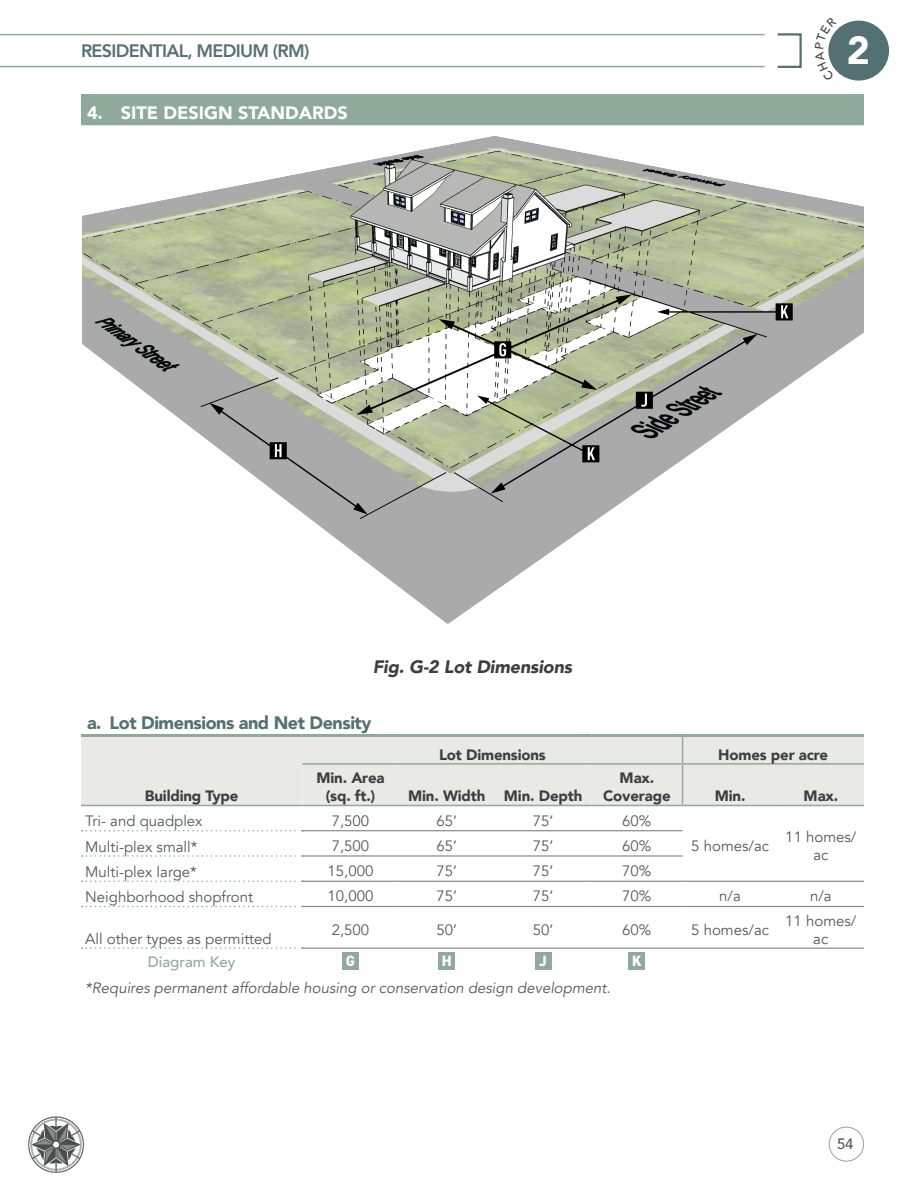
<style>
.page{position:relative;width:918px;height:1188px;background:#fff}
.page>*{position:absolute;margin:0;border:0;box-sizing:border-box;transform-origin:0 0}
.t1{font:900 39px "Avenir";color:#fff}
.t2{font:900 18px "Avenir";letter-spacing:-.025em;color:#537173}
.t3{font:800 18px "Avenir";color:#537173}
.t4{font:900 18px "Avenir";color:#fff}
.t5{font:italic 900 18px "Avenir";letter-spacing:-.01em;color:#3e3e3f}
.t6{font:15px/18px "Avenir";color:#57585a;text-align:center}
.t7{font:900 15px/18px "Avenir";letter-spacing:-.01em;color:#3e3e3f;text-align:center}
.t8{font:italic 15px "Avenir";color:#57585a}
.t9{font:500 15px "Avenir";color:#8fa99b}
.t10{font:800 15px "DIN2014";color:#fff}
.t11{font:500 15px "Avenir";color:#57585a}
</style>
<div class="page">
<hr style="left:0;top:34px;width:1px;height:33px;background:#8fa99b">
<hr style="left:0;top:34px;width:765px;height:1px;background:#8fa99b">
<hr style="left:0;top:66px;width:765px;height:1px;background:#8fa99b">
<img style="left:28px;top:1116px;width:56px;height:57px">
<div style="left:828px;top:20px;width:62px;height:61px;background:#537173;border-radius:50%"></div>
<div style="left:827px;top:19px;width:64px;height:63px;border:2px solid #fff;border-radius:50%"></div>
<div style="left:829px;top:1127px;width:35px;height:35px;border:1px solid #8fa99b;border-radius:50%"></div>
<div style="left:776px;top:33px;width:26px;height:35px;border:2px solid #537173"></div>
<div style="left:81px;top:94px;width:783px;height:30px;background:#8fa99b"></div>
<hr style="left:81px;top:124px;width:783px;height:1px;background:#8fa99b">
<img style="left:82px;top:137px;width:781px;height:486px">
<hr style="left:81px;top:734px;width:221px;height:3px;background:#8fa99b">
<hr style="left:302px;top:734px;width:97px;height:3px;background:#8fa99b">
<hr style="left:399px;top:734px;width:96px;height:3px;background:#8fa99b">
<hr style="left:495px;top:734px;width:96px;height:3px;background:#8fa99b">
<hr style="left:591px;top:734px;width:92px;height:3px;background:#8fa99b">
<hr style="left:683px;top:734px;width:95px;height:3px;background:#8fa99b">
<hr style="left:778px;top:734px;width:86px;height:3px;background:#8fa99b">
<hr style="left:81px;top:805px;width:221px;height:1px;background:#8fa99b">
<hr style="left:302px;top:805px;width:97px;height:1px;background:#8fa99b">
<hr style="left:399px;top:805px;width:96px;height:1px;background:#8fa99b">
<hr style="left:495px;top:805px;width:96px;height:1px;background:#8fa99b">
<hr style="left:591px;top:805px;width:92px;height:1px;background:#8fa99b">
<svg style="left:82px;top:830px;width:220px;height:1px"></svg>
<svg style="left:82px;top:855px;width:220px;height:2px"></svg>
<svg style="left:82px;top:880px;width:221px;height:2px"></svg>
<svg style="left:82px;top:906px;width:220px;height:1px"></svg>
<svg style="left:82px;top:947px;width:221px;height:2px"></svg>
<hr style="left:302px;top:830px;width:97px;height:1px;background:#808285">
<hr style="left:399px;top:830px;width:96px;height:1px;background:#808285">
<hr style="left:495px;top:830px;width:96px;height:1px;background:#808285">
<hr style="left:591px;top:830px;width:92px;height:1px;background:#808285">
<hr style="left:302px;top:855px;width:97px;height:2px;background:#808285">
<hr style="left:399px;top:855px;width:96px;height:2px;background:#808285">
<hr style="left:495px;top:855px;width:96px;height:2px;background:#808285">
<hr style="left:591px;top:855px;width:92px;height:2px;background:#808285">
<hr style="left:302px;top:881px;width:97px;height:1px;background:#808285">
<hr style="left:399px;top:881px;width:96px;height:1px;background:#808285">
<hr style="left:495px;top:881px;width:96px;height:1px;background:#808285">
<hr style="left:591px;top:881px;width:92px;height:1px;background:#808285">
<hr style="left:302px;top:906px;width:97px;height:1px;background:#808285">
<hr style="left:399px;top:906px;width:96px;height:1px;background:#808285">
<hr style="left:495px;top:906px;width:96px;height:1px;background:#808285">
<hr style="left:591px;top:906px;width:92px;height:1px;background:#808285">
<hr style="left:302px;top:948px;width:97px;height:1px;background:#808285">
<hr style="left:399px;top:948px;width:96px;height:1px;background:#808285">
<hr style="left:495px;top:948px;width:96px;height:1px;background:#808285">
<hr style="left:591px;top:948px;width:92px;height:1px;background:#808285">
<div style="left:81px;top:735px;width:783px;height:70px;background:#e9e9e6"></div>
<hr style="left:683px;top:763px;width:95px;height:2px;background:#8fa99b">
<hr style="left:682px;top:765px;width:1px;height:40px;background:#8fa99b">
<hr style="left:778px;top:763px;width:86px;height:2px;background:#8fa99b">
<hr style="left:683px;top:805px;width:95px;height:1px;background:#8fa99b">
<hr style="left:778px;top:805px;width:86px;height:1px;background:#8fa99b">
<hr style="left:683px;top:881px;width:95px;height:1px;background:#808285">
<hr style="left:778px;top:881px;width:86px;height:1px;background:#808285">
<hr style="left:683px;top:906px;width:95px;height:1px;background:#808285">
<hr style="left:778px;top:906px;width:86px;height:1px;background:#808285">
<hr style="left:683px;top:948px;width:95px;height:1px;background:#808285">
<hr style="left:778px;top:948px;width:86px;height:1px;background:#808285">
<div style="left:342px;top:952px;width:17px;height:18px;background:#8fa99b"></div>
<div style="left:439px;top:952px;width:16px;height:18px;background:#8fa99b"></div>
<div style="left:535px;top:952px;width:16px;height:18px;background:#8fa99b"></div>
<div style="left:629px;top:952px;width:16px;height:18px;background:#8fa99b"></div>
<svg style="left:827px;top:28px;width:10px;height:45px"></svg>
<p class="t3" style="left:81px;top:37px;width:11px">RESIDENTIAL</p>
<p class="t3" style="left:187px;top:37px;width:37px">, MEDIUM</p>
<p class="t3" style="left:273px;top:37px;width:38px">(RM)</p>
<p class="t4" style="left:87px;top:97px;width:114px">4. SITE DESIGN</p>
<p class="t4" style="left:238px;top:97px;width:110px">STANDARDS</p>
<h1 class="t1" style="left:847px;top:17px;width:25px">2</h1>
<p class="t5" style="left:373px;top:652px;width:201px">Fig. G-2 Lot Dimensions</p>
<p class="t2" style="left:87px;top:708px;width:286px">a. Lot Dimensions and Net Density</p>
<p class="t7" style="left:145px;top:787px;width:95px">Building Type</p>
<p class="t7" style="left:317px;top:769px;width:69px">Min. Area (sq. ft.)</p>
<p class="t7" style="left:439px;top:745px;width:108px">Lot Dimensions</p>
<p class="t7" style="left:718px;top:745px;width:111px">Homes per acre</p>
<p class="t7" style="left:408px;top:787px;width:176px">Min. Width Min. Depth</p>
<p class="t7" style="left:603px;top:769px;width:69px">Max.<br>Coverage</p>
<p class="t7" style="left:715px;top:787px;width:32px">Min.</p>
<p class="t7" style="left:804px;top:787px;width:36px">Max.</p>
<p class="t6" style="left:85px;top:813px;width:119px">Tri- and quadplex</p>
<p class="t6" style="left:332px;top:812px;width:39px">7,500</p>
<p class="t6" style="left:437px;top:812px;width:22px">65’</p>
<p class="t6" style="left:533px;top:812px;width:22px">75’</p>
<p class="t6" style="left:622px;top:812px;width:31px">60%</p>
<p class="t6" style="left:691px;top:837px;width:79px">5 homes/ac</p>
<p class="t6" style="left:785px;top:828px;width:73px">11 homes/ ac</p>
<p class="t6" style="left:85px;top:838px;width:114px">Multi-plex small*</p>
<p class="t6" style="left:332px;top:837px;width:39px">7,500</p>
<p class="t6" style="left:437px;top:837px;width:22px">65’</p>
<p class="t6" style="left:533px;top:837px;width:22px">75’</p>
<p class="t6" style="left:622px;top:837px;width:31px">60%</p>
<p class="t6" style="left:85px;top:863px;width:113px">Multi-plex large*</p>
<p class="t6" style="left:328px;top:862px;width:47px">15,000</p>
<p class="t6" style="left:436px;top:862px;width:22px">75’</p>
<p class="t6" style="left:533px;top:862px;width:22px">75’</p>
<p class="t6" style="left:622px;top:862px;width:31px">70%</p>
<p class="t6" style="left:85px;top:888px;width:169px">Neighborhood shopfront</p>
<p class="t6" style="left:328px;top:887px;width:47px">10,000</p>
<p class="t6" style="left:436px;top:887px;width:22px">75’</p>
<p class="t6" style="left:533px;top:887px;width:22px">75’</p>
<p class="t6" style="left:622px;top:887px;width:31px">70%</p>
<p class="t6" style="left:719px;top:887px;width:23px">n/a</p>
<p class="t6" style="left:810px;top:887px;width:23px">n/a</p>
<p class="t6" style="left:85px;top:930px;width:188px">All other types as permitted</p>
<p class="t6" style="left:332px;top:921px;width:39px">2,500</p>
<p class="t6" style="left:436px;top:921px;width:22px">50’</p>
<p class="t6" style="left:533px;top:921px;width:22px">50’</p>
<p class="t6" style="left:622px;top:921px;width:31px">60%</p>
<p class="t6" style="left:691px;top:921px;width:79px">5 homes/ac</p>
<p class="t6" style="left:785px;top:912px;width:73px">11 homes/ ac</p>
<p class="t9" style="left:148px;top:949px;width:89px">Diagram Key</p>
<p class="t10" style="left:346px;top:951px;width:11px">G</p>
<p class="t10" style="left:442px;top:951px;width:11px">H</p>
<p class="t10" style="left:539px;top:951px;width:9px">J</p>
<p class="t10" style="left:632px;top:951px;width:11px">K</p>
<p class="t8" style="left:85px;top:979px;width:527px">*Requires permanent affordable housing or conservation design development.</p>
<p class="t11" style="left:837px;top:1131px;width:18px">54</p>
</div>
